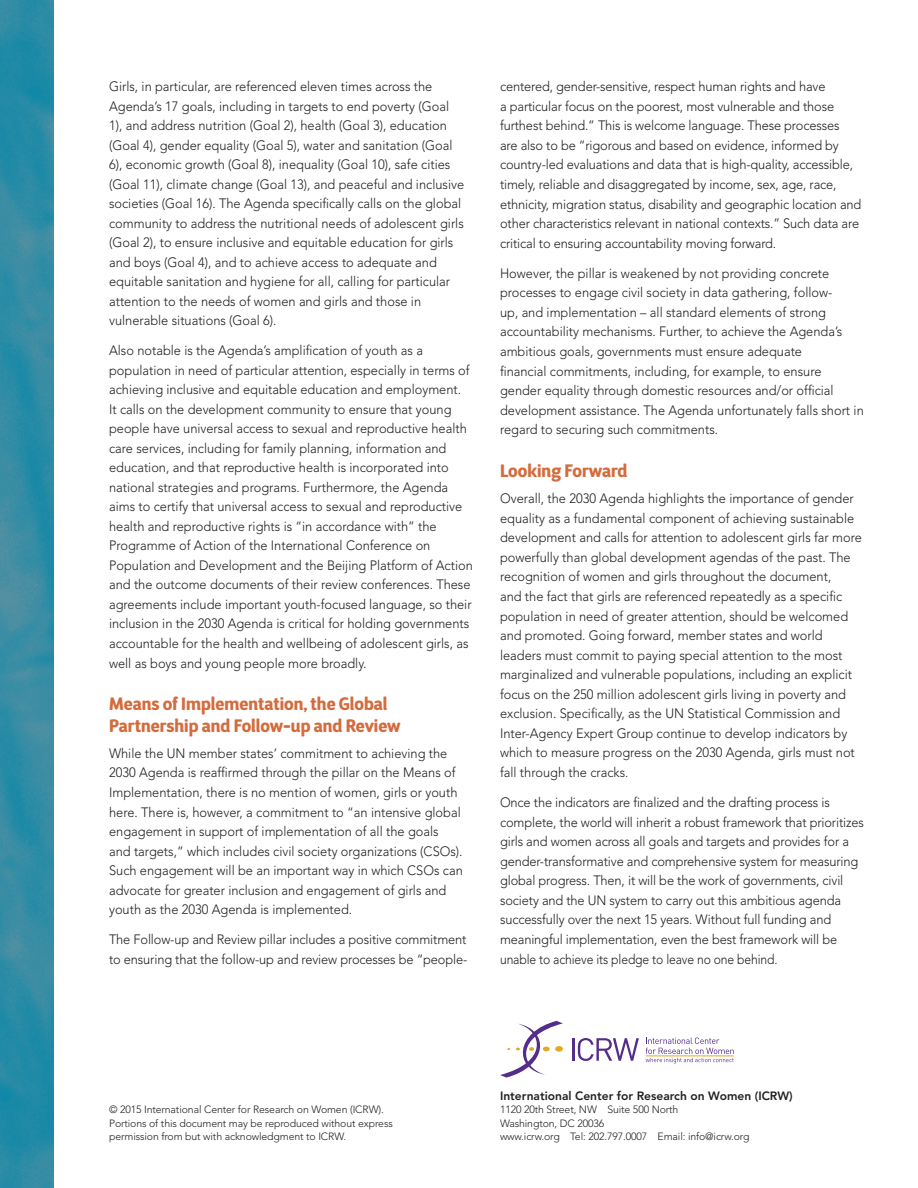
<style>
.page{position:relative;width:918px;height:1188px;background:#fff}
.page>*{position:absolute;margin:0;border:0;box-sizing:border-box;transform-origin:0 0}
.small_head{font:800 18px/21.6px "D Sari";color:#d46b3d;scale:.95 1}
.t1{font:300 13.5px/19.5px "Avenir";color:#231f20;scale:.95 1}
.Sub_1{font:800 12px "Avenir";color:#231f20}
.credit{font:300 10.5px/13.5px "Avenir";letter-spacing:-.01em;color:#231f20}
.BODY{font:300 10.5px "Avenir";letter-spacing:-.01em;color:#231f20}
</style>
<div class="page">
<svg style="left:500px;top:1021px;width:63px;height:57px"></svg>
<svg style="left:646px;top:1038px;width:88px;height:26px"></svg>
<hr style="left:646px;top:1056px;width:88px;height:1px;background:#e6a721">
<hr style="left:572px;top:1038px;width:3px;height:23px;background:#542d8a">
<svg style="left:578px;top:1038px;width:61px;height:23px"></svg>
<img style="left:0;top:0;width:54px;height:1188px">
<p class="t1" style="left:109px;top:77px;width:375px">Girls, in particular, are referenced eleven times across the Agenda’s 17 goals, including in targets to end poverty (Goal 1), and address nutrition (Goal 2), health (Goal 3), education (Goal 4), gender equality (Goal 5), water and sanitation (Goal 6), economic growth (Goal 8), inequality (Goal 10), safe cities (Goal 11), climate change (Goal 13), and peaceful and inclusive societies (Goal 16). The Agenda specifically calls on the global community to address the nutritional needs of adolescent girls (Goal 2), to ensure inclusive and equitable education for girls and boys (Goal 4), and to achieve access to adequate and equitable sanitation and hygiene for all, calling for particular attention to the needs of women and girls and those in vulnerable situations (Goal 6).</p>
<p class="t1" style="left:109px;top:341px;width:384px">Also notable is the Agenda’s amplification of youth as a population in need of particular attention, especially in terms of achieving inclusive and equitable education and employment.<br>It calls on the development community to ensure that young people have universal access to sexual and reproductive health care services, including for family planning, information and education, and that reproductive health is incorporated into national strategies and programs. Furthermore, the Agenda aims to certify that universal access to sexual and reproductive health and reproductive rights is “in accordance with” the Programme of Action of the International Conference on Population and Development and the Beijing Platform of Action and the outcome documents of their review conferences. These agreements include important youth-focused language, so their inclusion in the 2030 Agenda is critical for holding governments accountable for the health and wellbeing of adolescent girls, as well as boys and young people more broadly.</p>
<p class="small_head" style="left:109px;top:693px;width:308px">Means of Implementation, the Global<br>Partnership and Follow-up and Review</p>
<p class="t1" style="left:109px;top:744px;width:374px">While the UN member states’ commitment to achieving the 2030 Agenda is reaffirmed through the pillar on the Means of Implementation, there is no mention of women, girls or youth here. There is, however, a commitment to “an intensive global engagement in support of implementation of all the goals and targets,” which includes civil society organizations (CSOs).<br>Such engagement will be an important way in which CSOs can advocate for greater inclusion and engagement of girls and youth as the 2030 Agenda is implemented.</p>
<p class="t1" style="left:109px;top:930px;width:379px">The Follow-up and Review pillar includes a positive commitment to ensuring that the follow-up and review processes be “people-</p>
<p class="t1" style="left:500px;top:77px;width:382px">centered, gender-sensitive, respect human rights and have<br>a particular focus on the poorest, most vulnerable and those furthest behind.” This is welcome language. These processes<br>are also to be “rigorous and based on evidence, informed by country-led evaluations and data that is high-quality, accessible, timely, reliable and disaggregated by income, sex, age, race, ethnicity, migration status, disability and geographic location and other characteristics relevant in national contexts.” Such data are critical to ensuring accountability moving forward.</p>
<p class="t1" style="left:500px;top:263px;width:384px">However, the pillar is weakened by not providing concrete processes to engage civil society in data gathering, follow-<br>up, and implementation – all standard elements of strong accountability mechanisms. Further, to achieve the Agenda’s ambitious goals, governments must ensure adequate<br>financial commitments, including, for example, to ensure gender equality through domestic resources and/or official development assistance. The Agenda unfortunately falls short in regard to securing such commitments.</p>
<p class="small_head" style="left:500px;top:459px;width:136px">Looking Forward</p>
<p class="t1" style="left:500px;top:489px;width:382px">Overall, the 2030 Agenda highlights the importance of gender equality as a fundamental component of achieving sustainable development and calls for attention to adolescent girls far more powerfully than global development agendas of the past. The recognition of women and girls throughout the document,<br>and the fact that girls are referenced repeatedly as a specific population in need of greater attention, should be welcomed and promoted. Going forward, member states and world leaders must commit to paying special attention to the most marginalized and vulnerable populations, including an explicit focus on the 250 million adolescent girls living in poverty and exclusion. Specifically, as the UN Statistical Commission and Inter-Agency Expert Group continue to develop indicators by which to measure progress on the 2030 Agenda, girls must not fall through the cracks.</p>
<p class="t1" style="left:500px;top:793px;width:385px">Once the indicators are finalized and the drafting process is complete, the world will inherit a robust framework that prioritizes girls and women across all goals and targets and provides for a gender-transformative and comprehensive system for measuring global progress. Then, it will be the work of governments, civil society and the UN system to carry out this ambitious agenda successfully over the next 15 years. Without full funding and meaningful implementation, even the best framework will be unable to achieve its pledge to leave no one behind.</p>
<p class="credit" style="left:109px;top:1103px;width:285px">© 2015 International Center for Research on Women (ICRW).<br>Portions of this document may be reproduced without express permission from but with acknowledgment to ICRW.</p>
<p class="Sub_1" style="left:500px;top:1089px;width:294px">International Center for Research on Women (ICRW)</p>
<p class="BODY" style="left:500px;top:1104px;width:180px">1120 20th Street, NW Suite 500 North</p>
<p class="BODY" style="left:500px;top:1117px;width:106px">Washington, DC 20036</p>
<p class="BODY" style="left:500px;top:1131px;width:251px">www.icrw.org Tel: 202.797.0007 Email: info@icrw.org</p>
</div>
